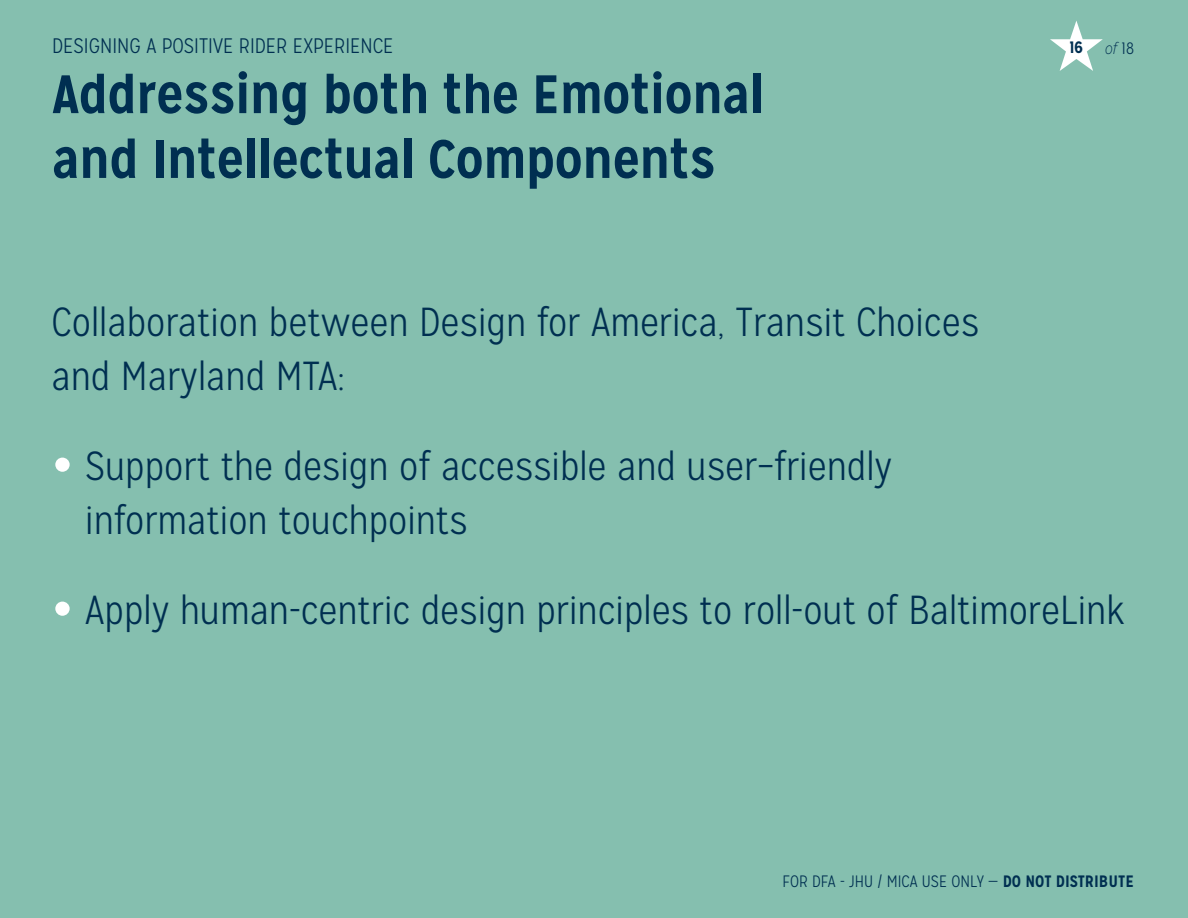
<style>
.page{position:relative;width:1188px;height:918px;background:#85bfaf}
.page>*{position:absolute;margin:0;border:0;box-sizing:border-box;transform-origin:0 0}
.t1{font:700 54px/64.8px "Mission Gothic";letter-spacing:-.01em;color:#002f51}
.t2{font:300 40.5px/54px "Mission Gothic";color:#002f51}
.t3{font:300 21px "Mission Gothic";color:#002f51}
.t4{font:300 16.5px "Mission Gothic";color:#002f51}
.t5{font:italic 100 16.5px "Mission Gothic";color:#002f51}
.t6{font:700 16.5px "Mission Gothic";color:#002f51}
.s1{font-weight:300;font-style:normal}
.s2{font-weight:400;font-size:73.5px;color:#fff}
.s3{font-weight:700}
</style>
<div class="page">
<svg style="left:1050px;top:21px;width:53px;height:50px"></svg>
<p class="t3" style="left:52px;top:34px;width:343px">DESIGNING A POSITIVE RIDER EXPERIENCE</p>
<p class="t6" style="left:1070px;top:37px;width:15px">16</p>
<h1 class="t1" style="left:52px;top:62px;width:713px">Addressing both the Emotional and Intellectual Components</h1>
<p class="t5" style="left:1105px;top:39px;width:31px">of <span class="s1">18</span></p>
<p class="t2" style="left:51px;top:296px;width:929px">Collaboration between Design for America, Transit Choices and Maryland MTA:</p>
<p class="t2" style="left:85px;top:440px;width:809px;text-indent:-34px"><span class="s2">•</span> Support the design of accessible and user–friendly information touchpoints</p>
<p class="t2" style="left:51px;top:584px;width:1075px"><span class="s2">•</span> Apply human-centric design principles to roll-out of BaltimoreLink</p>
<p class="t4" style="left:783px;top:872px;width:353px">FOR DFA - JHU / MICA USE ONLY — <span class="s3">DO NOT DISTRIBUTE</span></p>
</div>
